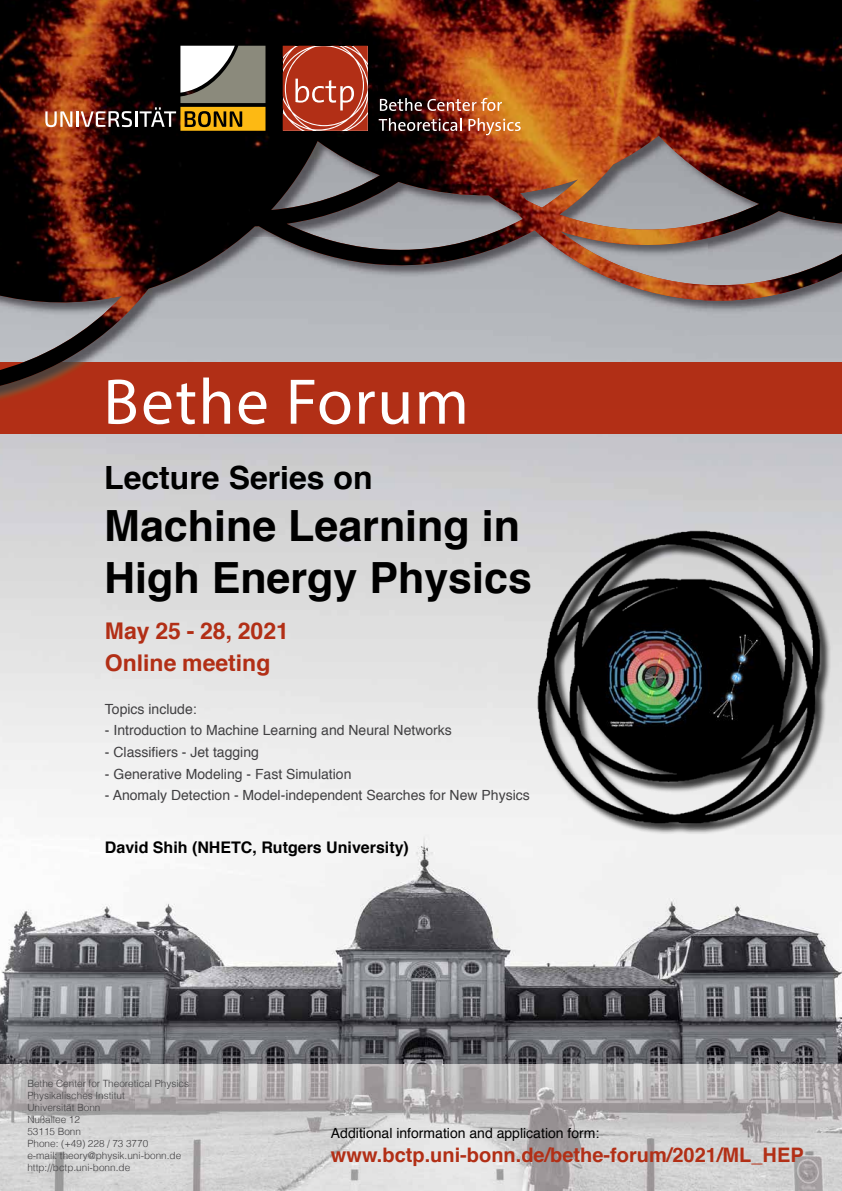
<style>
.page{position:relative;width:842px;height:1191px;background:#fff}
.page>*{position:absolute;margin:0;border:0;box-sizing:border-box;transform-origin:0 0}
.t1{font:65px "Myriad Pro";letter-spacing:.025em;color:#fff}
.t2{font:700 43px/51.7px "Helvetica";color:#000}
.t3{font:700 32px "Helvetica";color:#000}
.t4{font:700 23px/32.7px "Helvetica";color:#b22f16}
.t5{font:700 20px "Helvetica";color:#b22f16}
.t6{font:700 16px "Helvetica";color:#000}
.t7{font:14px "Helvetica";color:#414042}
.t8{font:14px "Helvetica";color:#000}
.t9{font:300 10px/12px "Helvetica";color:#414042}
</style>
<div class="page">
<img style="left:0;top:434px;width:842px;height:630px">
<div style="left:0;top:363px;width:842px;height:71px;background:#b22f16"></div>
<img style="left:0;top:0;width:842px;height:388px">
<img style="left:0;top:1064px;width:842px;height:127px">
<svg style="left:380px;top:98px;width:122px;height:13px"></svg>
<svg style="left:379px;top:118px;width:83px;height:13px"></svg>
<svg style="left:468px;top:118px;width:53px;height:17px"></svg>
<svg style="left:283px;top:46px;width:85px;height:85px"></svg>
<svg style="left:45px;top:46px;width:220px;height:85px"></svg>
<img style="left:467px;top:519px;width:375px;height:396px">
<h1 class="t1" style="left:103px;top:362px;width:367px">Bethe Forum</h1>
<h3 class="t3" style="left:104px;top:452px;width:270px">Lecture Series on</h3>
<h2 class="t2" style="left:104px;top:500px;width:429px">Machine Learning in<br>High Energy Physics</h2>
<h3 class="t4" style="left:105px;top:614px;width:186px">May 25 - 28, 2021<br>Online meeting</h3>
<p class="t7" style="left:105px;top:698px;width:93px">Topics include:</p>
<p class="t7" style="left:105px;top:719px;width:349px">- Introduction to Machine Learning and Neural Networks</p>
<p class="t7" style="left:105px;top:741px;width:156px">- Classifiers - Jet tagging</p>
<p class="t7" style="left:105px;top:763px;width:248px">- Generative Modeling - Fast Simulation</p>
<p class="t7" style="left:105px;top:784px;width:426px">- Anomaly Detection - Model-independent Searches for New Physics</p>
<p class="t6" style="left:105px;top:834px;width:306px">David Shih (NHETC, Rutgers University)</p>
<p class="t9" style="left:27px;top:1076px;width:163px">Bethe Center for Theoretical Physics<br>Physikalisches Institut<br>Universität Bonn<br>Nußallee 12<br>53115 Bonn<br>Phone: (+49) 228 / 73 3770<br>e-mail: theory@physik.uni-bonn.de http://bctp.uni-bonn.de</p>
<p class="t8" style="left:331px;top:1122px;width:270px">Additional information and application form:</p>
<h3 class="t5" style="left:331px;top:1138px;width:474px">www.bctp.uni-bonn.de/bethe-forum/2021/ML_HEP</h3>
</div>
